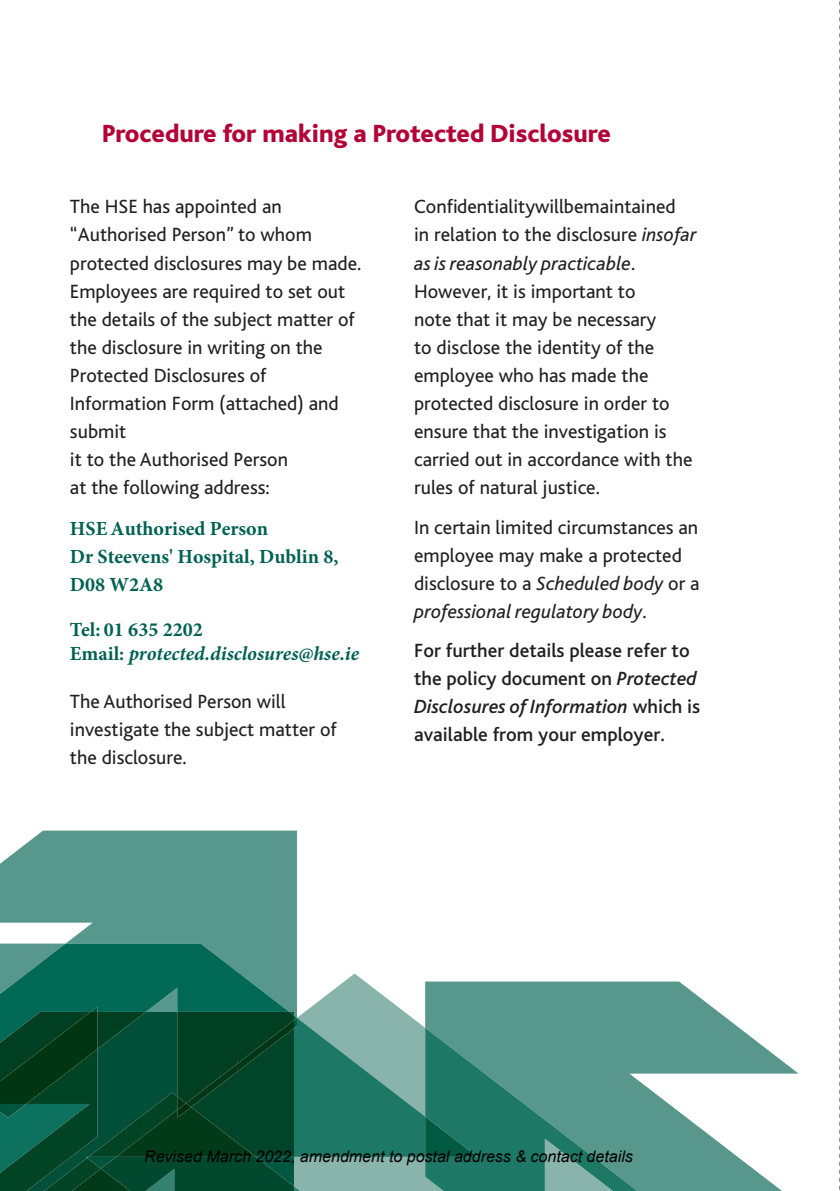
<style>
.page{position:relative;width:840px;height:1191px;background:#fff}
.page>*{position:absolute;margin:0;border:0;box-sizing:border-box;transform-origin:0 0}
.t1{font:800 26px "Bliss";color:#b30437}
.t2{font:20px/28px "Bliss";color:#231f20}
.t3{font:500 20px/28px "Bliss";color:#231f20}
.t4{font:700 20px/28px "Minion Pro";color:#006152}
.t5{font:italic 700 20px/24px "Minion Pro";color:#006152}
.t6{font:italic 16px "Arial";color:#000}
.s1{font-style:normal}
.s2{font-style:italic}
</style>
<div class="page">
<svg style="left:0;top:830px;width:297px;height:113px;background:#639e94"></svg>
<svg style="left:637px;top:981px;width:161px;height:210px;fill:#57978c"></svg>
<svg style="left:0;top:943px;width:637px;height:248px;background:#3d7f6d"></svg>
<svg style="left:839px;top:1px;width:1px;height:1189px"></svg>
<h1 class="t1" style="left:102px;top:120px;width:510px">Procedure for making a Protected Disclosure</h1>
<p class="t2" style="left:70px;top:193px;width:293px">The HSE has appointed an “Authorised Person” to whom protected disclosures may be made.<br>Employees are required to set out the details of the subject matter of the disclosure in writing on the<br>Protected Disclosures of<br>Information Form (attached) and submit<br>it to the Authorised Person<br>at the following address:</p>
<p class="t4" style="left:70px;top:514px;width:270px">HSE Authorised Person<br>Dr Steevens' Hospital, Dublin 8,<br>D08 W2A8</p>
<p class="t5" style="left:70px;top:617px;width:290px"><span class="s1">Tel: 01 635 2202<br>Email:</span> protected.disclosures@hse.ie</p>
<p class="t2" style="left:70px;top:688px;width:268px">The Authorised Person will investigate the subject matter of the disclosure.</p>
<p class="t2" style="left:414px;top:193px;width:284px">Confi dentiality will be maintained<br>in relation to the disclosure <span class="s2">insofar as is reasonably practicable</span>.<br>However, it is important to<br>note that it may be necessary<br>to disclose the identity of the employee who has made the protected disclosure in order to ensure that the investigation is carried out in accordance with the rules of natural justice.</p>
<p class="t2" style="left:414px;top:513px;width:287px">In certain limited circumstances an employee may make a protected disclosure to a <span class="s2">Scheduled body</span> or a <span class="s2">professional regulatory body</span>.</p>
<p class="t3" style="left:414px;top:637px;width:287px">For further details please refer to the policy document on <span class="s2">Protected Disclosures of Information</span> which is available from your employer.</p>
<p class="t6" style="left:144px;top:1146px;width:490px">Revised March 2022, amendment to postal address &amp; contact details</p>
</div>
